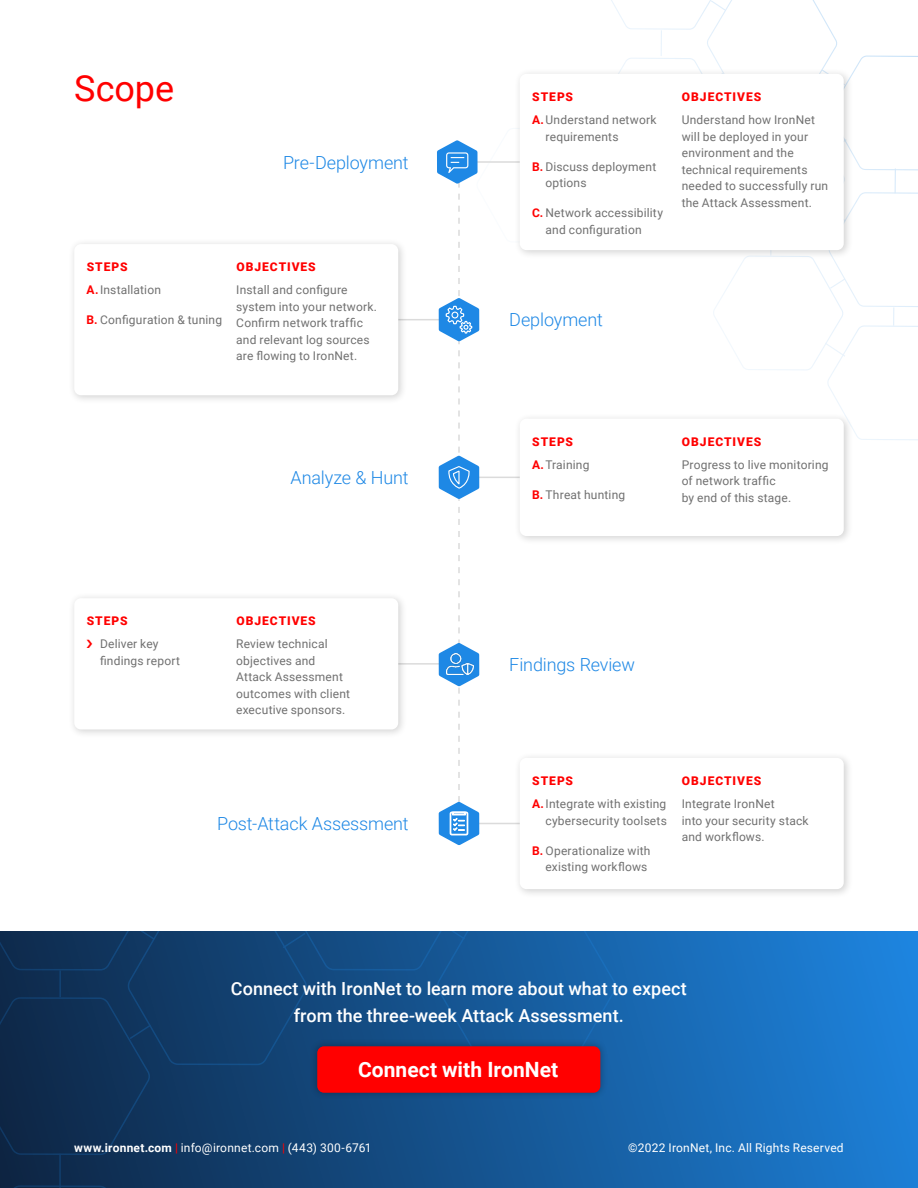
<style>
.page{position:relative;width:918px;height:1188px;background:#fff}
.page>*{position:absolute;margin:0;border:0;box-sizing:border-box;transform-origin:0 0}
.t1{font:36px "Roboto";color:#f00}
.CTA_text{font:700 21px "Roboto";letter-spacing:.005em;color:#fff}
.Body_12_18{font:500 18px/27px "Roboto";color:#fff;text-align:center}
.Body_12_18-2{font:300 18px "Roboto";letter-spacing:-.01em;color:#1e88e5}
.Objectives_Text{font:12px/16.5px "Roboto";letter-spacing:.015em;color:#707070}
.t2{font:12px "Roboto";letter-spacing:.02em;color:#fff}
.t3{font:900 12px "Roboto";letter-spacing:.08em;color:#f00}
.s1{font-weight:700;color:#f00}
.s2{font-weight:700}
.s3{color:#f00}
</style>
<div class="page">
<svg style="left:618px;top:932px;width:300px;height:256px;background:#1a73c3"></svg>
<svg style="left:156px;top:932px;width:462px;height:256px;background:#144e86"></svg>
<svg style="left:156px;top:932px;width:311px;height:109px;background:#13487c"></svg>
<svg style="left:0;top:932px;width:156px;height:256px;background:#0f2f53"></svg>
<svg style="left:613px;top:4px;width:305px;height:357px"></svg>
<div style="left:309px;top:1039px;width:299px;height:62px;background:#000;opacity:.3"></div>
<div style="left:317px;top:1046px;width:283px;height:47px;background:#f00;border-radius:7px"></div>
<hr style="left:458px;top:161px;width:81px;height:2px;background:#dbdbdb">
<hr style="left:372px;top:319px;width:81px;height:1px;background:#dbdbdb">
<hr style="left:460px;top:477px;width:81px;height:1px;background:#dbdbdb">
<hr style="left:379px;top:663px;width:81px;height:2px;background:#dbdbdb">
<hr style="left:461px;top:823px;width:81px;height:1px;background:#dbdbdb">
<div style="left:514px;top:68px;width:339px;height:191px;background:#000;opacity:.18"></div>
<div style="left:520px;top:74px;width:324px;height:176px;background:#fff;border-radius:7px"></div>
<div style="left:68px;top:238px;width:340px;height:167px;background:#000;opacity:.18"></div>
<div style="left:74px;top:244px;width:324px;height:151px;background:#fff;border-radius:7px"></div>
<div style="left:514px;top:413px;width:339px;height:132px;background:#000;opacity:.18"></div>
<div style="left:520px;top:419px;width:324px;height:117px;background:#fff;border-radius:7px"></div>
<div style="left:68px;top:592px;width:340px;height:147px;background:#000;opacity:.18"></div>
<div style="left:74px;top:598px;width:324px;height:131px;background:#fff;border-radius:7px"></div>
<div style="left:514px;top:752px;width:339px;height:147px;background:#000;opacity:.18"></div>
<div style="left:520px;top:758px;width:324px;height:131px;background:#fff;border-radius:7px"></div>
<svg style="left:437px;top:140px;width:42px;height:705px"></svg>
<h2 class="t1" style="left:74px;top:63px;width:101px">Scope</h2>
<p class="Body_12_18-2" style="left:283px;top:150px;width:127px">Pre-Deployment</p>
<h4 class="t3" style="left:87px;top:258px;width:42px">STEPS</h4>
<p class="Objectives_Text" style="left:87px;top:281px;width:76px"><span class="s1">A.</span>Installation</p>
<p class="Objectives_Text" style="left:87px;top:311px;width:137px"><span class="s1">B.</span> Configuration &amp; tuning</p>
<h4 class="t3" style="left:236px;top:258px;width:81px">OBJECTIVES</h4>
<p class="Objectives_Text" style="left:236px;top:281px;width:142px">Install and configure system into your network.<br>Confirm network traffic and relevant log sources are flowing to IronNet.</p>
<p class="Body_12_18-2" style="left:290px;top:465px;width:120px">Analyze &amp; Hunt</p>
<h4 class="t3" style="left:87px;top:613px;width:42px">STEPS</h4>
<p class="Objectives_Text" style="left:100px;top:636px;width:82px">Deliver key findings report</p>
<h4 class="t3" style="left:236px;top:613px;width:81px">OBJECTIVES</h4>
<p class="Objectives_Text" style="left:236px;top:636px;width:115px">Review technical objectives and<br>Attack Assessment outcomes with client executive sponsors.</p>
<p class="Body_12_18-2" style="left:217px;top:811px;width:193px">Post-Attack Assessment</p>
<h4 class="t3" style="left:532px;top:88px;width:42px">STEPS</h4>
<p class="Objectives_Text" style="left:546px;top:111px;width:112px;text-indent:-14px"><span class="s1">A.</span>Understand network requirements</p>
<p class="Objectives_Text" style="left:546px;top:158px;width:112px;text-indent:-14px"><span class="s1">B.</span> Discuss deployment options</p>
<p class="Objectives_Text" style="left:546px;top:204px;width:119px;text-indent:-14px"><span class="s1">C.</span> Network accessibility and configuration</p>
<h4 class="t3" style="left:682px;top:88px;width:81px">OBJECTIVES</h4>
<p class="Objectives_Text" style="left:682px;top:111px;width:148px">Understand how IronNet will be deployed in your environment and the technical requirements needed to successfully run the Attack Assessment.</p>
<p class="Body_12_18-2" style="left:509px;top:307px;width:95px">Deployment</p>
<h4 class="t3" style="left:532px;top:433px;width:42px">STEPS</h4>
<p class="Objectives_Text" style="left:532px;top:456px;width:59px"><span class="s1">A.</span>Training</p>
<p class="Objectives_Text" style="left:532px;top:486px;width:95px"><span class="s1">B.</span> Threat hunting</p>
<h4 class="t3" style="left:682px;top:433px;width:81px">OBJECTIVES</h4>
<p class="Objectives_Text" style="left:682px;top:456px;width:148px">Progress to live monitoring of network traffic<br>by end of this stage.</p>
<p class="Body_12_18-2" style="left:509px;top:652px;width:127px">Findings Review</p>
<h4 class="t3" style="left:532px;top:772px;width:42px">STEPS</h4>
<p class="Objectives_Text" style="left:532px;top:795px;width:136px;text-align:right"><span class="s1">A.</span>Integrate with existing cybersecurity toolsets</p>
<p class="Objectives_Text" style="left:532px;top:842px;width:120px;text-align:right"><span class="s1">B.</span> Operationalize with existing workflows</p>
<h4 class="t3" style="left:682px;top:772px;width:81px">OBJECTIVES</h4>
<p class="Objectives_Text" style="left:682px;top:795px;width:128px">Integrate IronNet<br>into your security stack and workflows.</p>
<p class="Body_12_18" style="left:231px;top:975px;width:457px">Connect with IronNet to learn more about what to expect from the three-week Attack Assessment.</p>
<p class="CTA_text" style="left:358px;top:1055px;width:202px">Connect with IronNet</p>
<p class="t2" style="left:74px;top:1139px;width:299px"><span class="s2">www.ironnet.com</span> <span class="s3">|</span> info@ironnet.com <span class="s3">|</span> (443) 300-6761</p>
<p class="t2" style="left:628px;top:1139px;width:217px">©2022 IronNet, Inc. All Rights Reserved</p>
</div>
